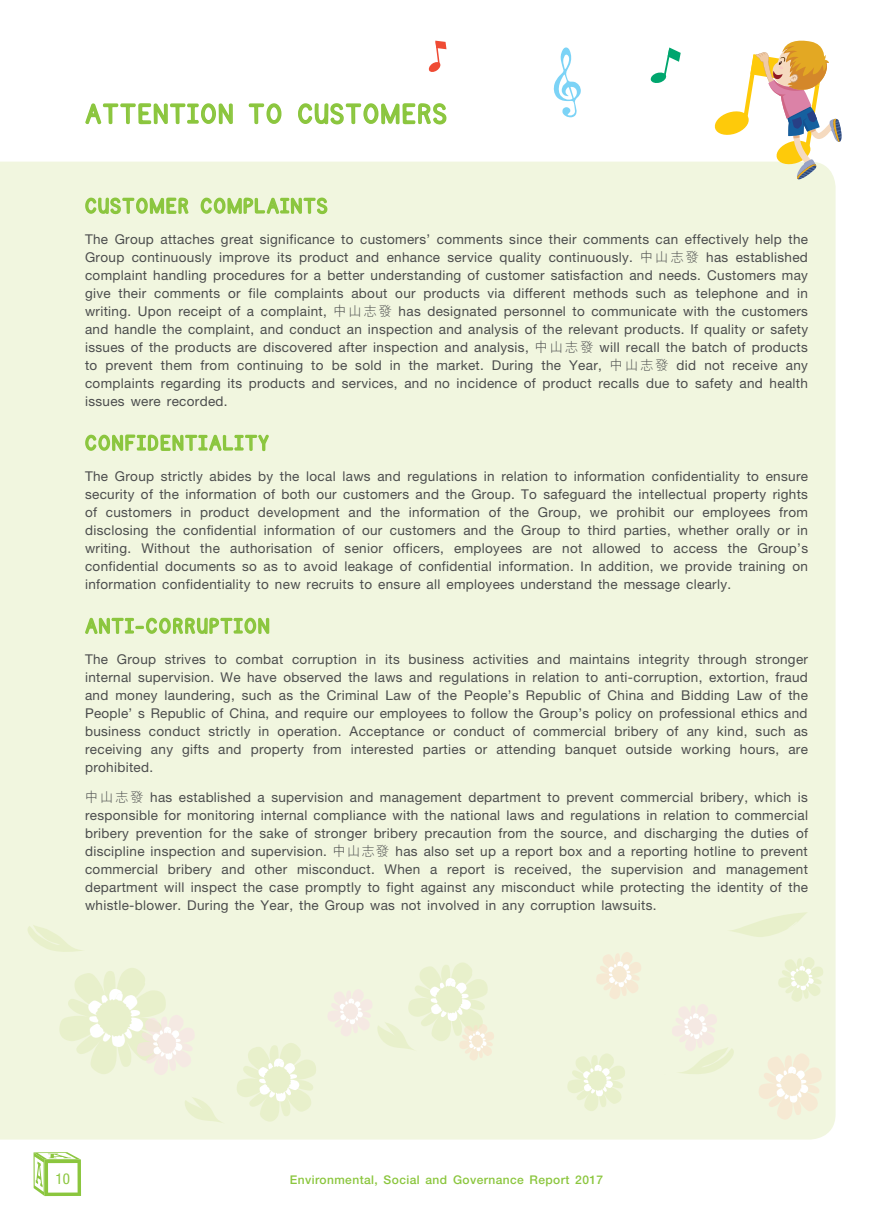
<style>
.page{position:relative;width:893px;height:1212px;background:#fff}
.page>*{position:absolute;margin:0;border:0;box-sizing:border-box;transform-origin:0 0}
.t1{font:31.5px "KG Primary Penmanship";letter-spacing:.06em;color:#8bc63e}
._03_H1{font:24px "KG Primary Penmanship";letter-spacing:.07em;color:#8bc63e}
.t2{font:condensed 15px "Helvetica Neue LT Std";color:#8bc63e}
._01_Body_Text{font:13.5px/18px "Helvetica Neue LT Std";letter-spacing:.025em;color:#4b4c4d;text-align:justify}
.t3{font:500 12px "Helvetica Neue LT Std";letter-spacing:.035em;color:#8bc63e}
.s1{font-family:"M Hei HK";font-weight:300}
</style>
<div class="page">
<svg style="left:33px;top:1152px;width:48px;height:44px"></svg>
<div style="left:0;top:162px;width:836px;height:977px;background:#f1f6df"></div>
<svg style="left:184px;top:1096px;width:41px;height:28px"></svg>
<svg style="left:236px;top:1043px;width:80px;height:79px;background:#edf3d6"></svg>
<svg style="left:567px;top:1053px;width:58px;height:58px;background:#edf3d6"></svg>
<svg style="left:778px;top:957px;width:45px;height:45px;background:#edf3d6"></svg>
<svg style="left:27px;top:925px;width:58px;height:28px;background:#edf3d7"></svg>
<svg style="left:727px;top:912px;width:81px;height:25px;background:#edf3d6"></svg>
<svg style="left:59px;top:968px;width:136px;height:107px;background:#eff2da"></svg>
<svg style="left:664px;top:1004px;width:70px;height:71px;background:#f1f2de"></svg>
<svg style="left:596px;top:952px;width:45px;height:47px;background:#f4efdb"></svg>
<svg style="left:327px;top:962px;width:167px;height:98px;background:#f0f3db"></svg>
<svg style="left:758px;top:1053px;width:64px;height:66px;background:#f4efdb"></svg>
<svg style="left:713px;top:40px;width:129px;height:142px"></svg>
<svg style="left:553px;top:47px;width:28px;height:71px"></svg>
<svg style="left:650px;top:47px;width:31px;height:36px"></svg>
<svg style="left:84px;top:40px;width:363px;height:181px"></svg>
<div style="left:84px;top:292px;width:187px;height:349px;background:#f1f6df"></div>
<h1 class="t1" style="left:85px;top:99px;width:363px">ATTENTION TO CUSTOMERS</h1>
<p class="_03_H1" style="left:85px;top:194px;width:244px">CUSTOMER COMPLAINTS</p>
<p class="_01_Body_Text" style="left:85px;top:230px;width:725px">The Group attaches great significance to customers’ comments since their comments can effectively help the Group continuously improve its product and enhance service quality continuously. <span class="s1">中山志發</span> has established complaint handling procedures for a better understanding of customer satisfaction and needs. Customers may give their comments or file complaints about our products via different methods such as telephone and in writing. Upon receipt of a complaint, <span class="s1">中山志發</span> has designated personnel to communicate with the customers and handle the complaint, and conduct an inspection and analysis of the relevant products. If quality or safety issues of the products are discovered after inspection and analysis, <span class="s1">中山志發</span> will recall the batch of products to prevent them from continuing to be sold in the market. During the Year, <span class="s1">中山志發</span> did not receive any complaints regarding its products and services, and no incidence of product recalls due to safety and health issues were recorded.</p>
<p class="_03_H1" style="left:85px;top:431px;width:185px">CONFIDENTIALITY</p>
<p class="_01_Body_Text" style="left:85px;top:467px;width:725px">The Group strictly abides by the local laws and regulations in relation to information confidentiality to ensure security of the information of both our customers and the Group. To safeguard the intellectual property rights of customers in product development and the information of the Group, we prohibit our employees from disclosing the confidential information of our customers and the Group to third parties, whether orally or in writing. Without the authorisation of senior officers, employees are not allowed to access the Group’s confidential documents so as to avoid leakage of confidential information. In addition, we provide training on information confidentiality to new recruits to ensure all employees understand the message clearly.</p>
<p class="_03_H1" style="left:85px;top:614px;width:186px">ANTI-CORRUPTION</p>
<p class="_01_Body_Text" style="left:85px;top:650px;width:724px">The Group strives to combat corruption in its business activities and maintains integrity through stronger internal supervision. We have observed the laws and regulations in relation to anti-corruption, extortion, fraud and money laundering, such as the Criminal Law of the People’s Republic of China and Bidding Law of the People’ s Republic of China, and require our employees to follow the Group’s policy on professional ethics and business conduct strictly in operation. Acceptance or conduct of commercial bribery of any kind, such as receiving any gifts and property from interested parties or attending banquet outside working hours, are prohibited.</p>
<p class="_01_Body_Text" style="left:85px;top:788px;width:725px"><span class="s1">中山志發</span> has established a supervision and management department to prevent commercial bribery, which is responsible for monitoring internal compliance with the national laws and regulations in relation to commercial bribery prevention for the sake of stronger bribery precaution from the source, and discharging the duties of discipline inspection and supervision. <span class="s1">中山志發</span> has also set up a report box and a reporting hotline to prevent commercial bribery and other misconduct. When a report is received, the supervision and management department will inspect the case promptly to fight against any misconduct while protecting the identity of the whistle-blower. During the Year, the Group was not involved in any corruption lawsuits.</p>
<p class="t2" style="left:55px;top:1169px;width:16px">10</p>
<p class="t3" style="left:290px;top:1172px;width:315px">Environmental, Social and Governance Report 2017</p>
</div>
